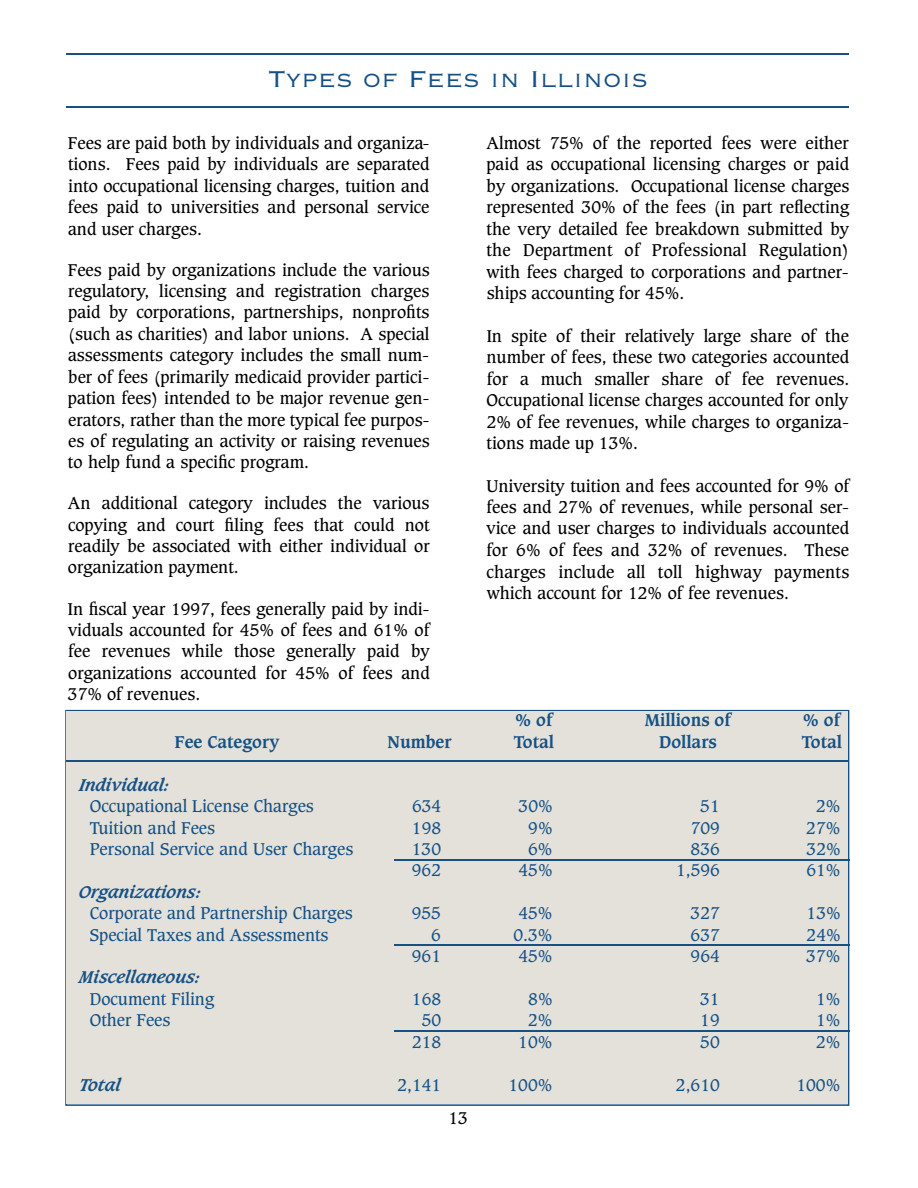
<style>
.page{position:relative;width:918px;height:1188px;background:#fff}
.page>*{position:absolute;margin:0;border:0;box-sizing:border-box;transform-origin:0 0}
.t1{font:30px "Copperplate Thirty Two BC";color:#165185}
.t2{font:16.5px/21.5px "Caxton";color:#000;text-align:justify}
.t3{font:16.5px "Caxton";color:#165185}
.t4{font:700 16.5px "Caxton";color:#165185}
.t5{font:italic 700 16.5px "Caxton";color:#165185}
</style>
<div class="page">
<div style="left:67px;top:711px;width:781px;height:393px;background:#e3e1da"></div>
<hr style="left:394px;top:860px;width:455px;height:1px;background:#165185">
<hr style="left:394px;top:944px;width:455px;height:1px;background:#165185">
<hr style="left:394px;top:1030px;width:455px;height:2px;background:#165185">
<hr style="left:66px;top:760px;width:783px;height:2px;background:#165185">
<hr style="left:66px;top:53px;width:783px;height:1px;background:#165185">
<hr style="left:66px;top:106px;width:783px;height:2px;background:#165185">
<h1 class="t1" style="left:268px;top:59px;width:382px">Types of Fees in Illinois</h1>
<p class="t2" style="left:68px;top:133px;width:363px">Fees are paid both by individuals and organiza&shy;tions. Fees paid by individuals are separated into occupational licensing charges, tuition and fees paid to universities and personal service and user charges.</p>
<p class="t2" style="left:68px;top:260px;width:363px">Fees paid by organizations include the various regulatory, licensing and registration charges paid by corporations, partnerships, nonprofits (such as charities) and labor unions. A special assessments category includes the small num&shy;ber of fees (primarily medicaid provider partici&shy;pation fees) intended to be major revenue gen&shy;erators, rather than the more typical fee purpos&shy;es of regulating an activity or raising revenues to help fund a specific program.</p>
<p class="t2" style="left:68px;top:494px;width:363px">An additional category includes the various copying and court filing fees that could not readily be associated with either individual or organization payment.</p>
<p class="t2" style="left:68px;top:599px;width:363px">In fiscal year 1997, fees generally paid by indi&shy;viduals accounted for 45% of fees and 61% of fee revenues while those generally paid by organizations accounted for 45% of fees and 37% of revenues.</p>
<p class="t2" style="left:486px;top:133px;width:364px">Almost 75% of the reported fees were either paid as occupational licensing charges or paid by organizations. Occupational license charges represented 30% of the fees (in part reflecting the very detailed fee breakdown submitted by the Department of Professional Regulation) with fees charged to corporations and partner&shy;ships accounting for 45%.</p>
<p class="t2" style="left:487px;top:326px;width:364px">In spite of their relatively large share of the number of fees, these two categories accounted for a much smaller share of fee revenues.<br>Occupational license charges accounted for only 2% of fee revenues, while charges to organiza&shy;tions made up 13%.</p>
<p class="t2" style="left:486px;top:476px;width:364px">University tuition and fees accounted for 9% of fees and 27% of revenues, while personal ser&shy;vice and user charges to individuals accounted for 6% of fees and 32% of revenues. These c h a rges include all toll highway payments which account for 12% of fee revenues.</p>
<p class="t4" style="left:515px;top:713px;width:39px">% of</p>
<p class="t4" style="left:645px;top:713px;width:87px">Millions of</p>
<p class="t4" style="left:803px;top:713px;width:39px">% of</p>
<p class="t4" style="left:175px;top:734px;width:107px">Fee Category</p>
<p class="t4" style="left:388px;top:734px;width:65px">Number</p>
<p class="t4" style="left:514px;top:734px;width:42px">Total</p>
<p class="t4" style="left:659px;top:734px;width:59px">Dollars</p>
<p class="t4" style="left:802px;top:734px;width:42px">Total</p>
<p class="t5" style="left:79px;top:777px;width:92px">Individual:</p>
<p class="t3" style="left:90px;top:799px;width:225px">Occupational License Charges</p>
<p class="t3" style="left:412px;top:799px;width:31px">634</p>
<p class="t3" style="left:519px;top:799px;width:36px">30%</p>
<p class="t3" style="left:700px;top:799px;width:21px">51</p>
<p class="t3" style="left:816px;top:799px;width:26px">2%</p>
<p class="t3" style="left:90px;top:820px;width:127px">Tuition and Fees</p>
<p class="t3" style="left:412px;top:820px;width:31px">198</p>
<p class="t3" style="left:528px;top:820px;width:26px">9%</p>
<p class="t3" style="left:691px;top:820px;width:31px">709</p>
<p class="t3" style="left:806px;top:820px;width:36px">27%</p>
<p class="t3" style="left:90px;top:841px;width:265px">Personal Service and User Charges</p>
<p class="t3" style="left:412px;top:841px;width:31px">130</p>
<p class="t3" style="left:528px;top:841px;width:26px">6%</p>
<p class="t3" style="left:691px;top:841px;width:31px">836</p>
<p class="t3" style="left:807px;top:841px;width:36px">32%</p>
<p class="t3" style="left:412px;top:863px;width:31px">962</p>
<p class="t3" style="left:518px;top:863px;width:36px">45%</p>
<p class="t3" style="left:676px;top:863px;width:46px">1,596</p>
<p class="t3" style="left:806px;top:863px;width:36px">61%</p>
<p class="t5" style="left:79px;top:884px;width:124px">Organizations:</p>
<p class="t3" style="left:90px;top:905px;width:265px">Corporate and Partnership Charges</p>
<p class="t3" style="left:412px;top:905px;width:31px">955</p>
<p class="t3" style="left:518px;top:905px;width:36px">45%</p>
<p class="t3" style="left:691px;top:905px;width:31px">327</p>
<p class="t3" style="left:807px;top:905px;width:36px">13%</p>
<p class="t3" style="left:90px;top:927px;width:240px">Special Taxes and Assessments</p>
<p class="t3" style="left:431px;top:927px;width:11px">6</p>
<p class="t3" style="left:513px;top:927px;width:41px">0.3%</p>
<p class="t3" style="left:691px;top:927px;width:31px">637</p>
<p class="t3" style="left:807px;top:927px;width:36px">24%</p>
<p class="t3" style="left:412px;top:948px;width:31px">961</p>
<p class="t3" style="left:518px;top:948px;width:36px">45%</p>
<p class="t3" style="left:691px;top:948px;width:31px">964</p>
<p class="t3" style="left:806px;top:948px;width:36px">37%</p>
<p class="t5" style="left:79px;top:970px;width:123px">Miscellaneous:</p>
<p class="t3" style="left:90px;top:991px;width:126px">Document Filing</p>
<p class="t3" style="left:412px;top:991px;width:31px">168</p>
<p class="t3" style="left:528px;top:991px;width:26px">8%</p>
<p class="t3" style="left:700px;top:991px;width:21px">31</p>
<p class="t3" style="left:816px;top:991px;width:26px">1%</p>
<p class="t3" style="left:90px;top:1013px;width:82px">Other Fees</p>
<p class="t3" style="left:422px;top:1013px;width:21px">50</p>
<p class="t3" style="left:528px;top:1013px;width:26px">2%</p>
<p class="t3" style="left:700px;top:1013px;width:21px">19</p>
<p class="t3" style="left:816px;top:1013px;width:26px">1%</p>
<p class="t3" style="left:412px;top:1034px;width:31px">218</p>
<p class="t3" style="left:518px;top:1034px;width:36px">10%</p>
<p class="t3" style="left:700px;top:1034px;width:21px">50</p>
<p class="t3" style="left:816px;top:1034px;width:26px">2%</p>
<p class="t5" style="left:79px;top:1077px;width:43px">Total</p>
<p class="t3" style="left:397px;top:1077px;width:46px">2,141</p>
<p class="t3" style="left:508px;top:1077px;width:46px">100%</p>
<p class="t3" style="left:676px;top:1077px;width:46px">2,610</p>
<p class="t3" style="left:796px;top:1077px;width:46px">100%</p>
<p class="t2" style="left:448px;top:1109px;width:21px">13</p>
</div>
